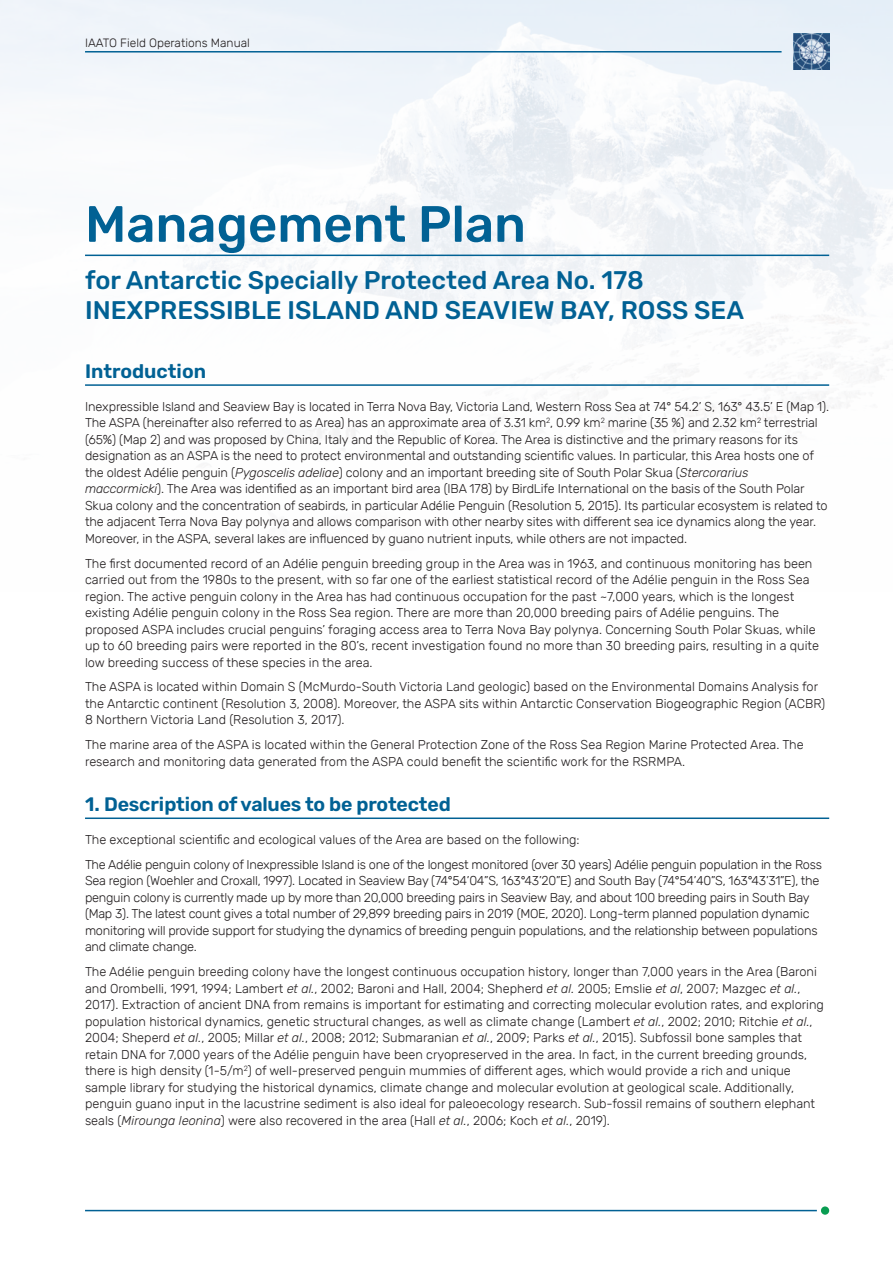
<style>
.page{position:relative;width:893px;height:1263px;background:#fff}
.page>*{position:absolute;margin:0;border:0;box-sizing:border-box;transform-origin:0 0}
.t1{font:500 51px "Rubik";color:#016194}
.t2{font:500 25.5px/30px "Rubik";color:#016194}
.t3{font:600 19.5px "Rubik";letter-spacing:-.01em;color:#016194}
.t4{font:300 12.75px/16.5px "Rubik";color:#231f20}
.t5{font:300 12.75px/16.5px "Rubik";letter-spacing:-.02em;color:#231f20}
.t6{font:300 12px "Rubik";color:#231f20}
.s1{font-style:italic}
</style>
<div class="page">
<hr style="left:85px;top:1210px;width:732px;height:1px;background:#016194">
<div style="left:821px;top:1206px;width:8px;height:9px;background:#099d52;border-radius:50%"></div>
<img style="left:0;top:0;width:893px;height:445px">
<hr style="left:85px;top:51px;width:697px;height:2px;background:#016194">
<hr style="left:85px;top:255px;width:744px;height:1px;background:#016194">
<hr style="left:85px;top:384px;width:744px;height:2px;background:#016194">
<hr style="left:85px;top:817px;width:744px;height:2px;background:#016194">
<p class="t6" style="left:85px;top:37px;width:166px">IAATO Field Operations Manual</p>
<h1 class="t1" style="left:85px;top:195px;width:442px">Management Plan</h1>
<h2 class="t2" style="left:85px;top:266px;width:661px">for Antarctic Specially Protected Area No. 178<br>INEXPRESSIBLE ISLAND AND SEAVIEW BAY, ROSS SEA</h2>
<h3 class="t3" style="left:85px;top:360px;width:123px">Introduction</h3>
<p class="t4" style="left:85px;top:399px;width:746px">Inexpressible Island and Seaview Bay is located in Terra Nova Bay, Victoria Land, Western Ross Sea at 74° 54.2’ S, 163° 43.5’ E (Map 1).<br>The ASPA (hereinafter also referred to as Area) has an approximate area of 3.31 km<sup>2</sup>, 0.99 km<sup>2</sup> marine (35 %) and 2.32 km<sup>2</sup> terrestrial (65%) (Map 2) and was proposed by China, Italy and the Republic of Korea. The Area is distinctive and the primary reasons for its designation as an ASPA is the need to protect environmental and outstanding scientific values. In particular, this Area hosts one of the oldest Adélie penguin (<span class="s1">Pygoscelis adeliae</span>) colony and an important breeding site of South Polar Skua (<span class="s1">Stercorarius maccormicki</span>). The Area was identified as an important bird area (IBA 178) by BirdLife International on the basis of the South Polar Skua colony and the concentration of seabirds, in particular Adélie Penguin (Resolution 5, 2015). Its particular ecosystem is related to the adjacent Terra Nova Bay polynya and allows comparison with other nearby sites with different sea ice dynamics along the year.<br>Moreover, in the ASPA, several lakes are influenced by guano nutrient inputs, while others are not impacted.</p>
<p class="t4" style="left:85px;top:555px;width:736px">The first documented record of an Adélie penguin breeding group in the Area was in 1963, and continuous monitoring has been carried out from the 1980s to the present, with so far one of the earliest statistical record of the Adélie penguin in the Ross Sea region. The active penguin colony in the Area has had continuous occupation for the past ~7,000 years, which is the longest existing Adélie penguin colony in the Ross Sea region. There are more than 20,000 breeding pairs of Adélie penguins. The proposed ASPA includes crucial penguins’ foraging access area to Terra Nova Bay polynya. Concerning South Polar Skuas, while up to 60 breeding pairs were reported in the 80’s, recent investigation found no more than 30 breeding pairs, resulting in a quite low breeding success of these species in the area.</p>
<p class="t4" style="left:85px;top:679px;width:742px">The ASPA is located within Domain S (McMurdo-South Victoria Land geologic) based on the Environmental Domains Analysis for the Antarctic continent (Resolution 3, 2008). Moreover, the ASPA sits within Antarctic Conservation Biogeographic Region (ACBR)<br>8 Northern Victoria Land (Resolution 3, 2017).</p>
<p class="t4" style="left:85px;top:737px;width:720px">The marine area of the ASPA is located within the General Protection Zone of the Ross Sea Region Marine Protected Area. The research and monitoring data generated from the ASPA could benefit the scientific work for the RSRMPA.</p>
<h3 class="t3" style="left:85px;top:793px;width:367px">1. Description of values to be protected</h3>
<p class="t5" style="left:85px;top:828px;width:738px;line-height:24.8px">The exceptional scientific and ecological values of the Area are based on the following:<br>The Adélie penguin colony of Inexpressible Island is one of the longest monitored (over 30 years) Adélie penguin population in the Ross</p>
<p class="t5" style="left:85px;top:873px;width:736px">Sea region (Woehler and Croxall, 1997). Located in Seaview Bay (74°54’04”S, 163°43’20”E) and South Bay (74°54’40”S, 163°43’31”E), the penguin colony is currently made up by more than 20,000 breeding pairs in Seaview Bay, and about 100 breeding pairs in South Bay (Map 3). The latest count gives a total number of 29,899 breeding pairs in 2019 (MOE, 2020). Long-term planned population dynamic monitoring will provide support for studying the dynamics of breeding penguin populations, and the relationship between populations and climate change.</p>
<p class="t4" style="left:85px;top:964px;width:740px">The Adélie penguin breeding colony have the longest continuous occupation history, longer than 7,000 years in the Area (Baroni and Orombelli, 1991, 1994; Lambert <span class="s1">et al.</span>, 2002; Baroni and Hall, 2004; Shepherd <span class="s1">et al.</span> 2005; Emslie <span class="s1">et al</span>, 2007; Mazgec <span class="s1">et al.</span>, 2017). Extraction of ancient DNA from remains is important for estimating and correcting molecular evolution rates, and exploring population historical dynamics, genetic structural changes, as well as climate change (Lambert <span class="s1">et al.</span>, 2002; 2010; Ritchie <span class="s1">et al.</span>, 2004; Sheperd <span class="s1">et al.</span>, 2005; Millar <span class="s1">et al.</span>, 2008; 2012; Submaranian <span class="s1">et al.</span>, 2009; Parks <span class="s1">et al.</span>, 2015). Subfossil bone samples that retain DNA for 7,000 years of the Adélie penguin have been cryopreserved in the area. In fact, in the current breeding grounds, there is high density (1-5/m<sup>2</sup>) of well-preserved penguin mummies of different ages, which would provide a rich and unique sample library for studying the historical dynamics, climate change and molecular evolution at geological scale. Additionally, penguin guano input in the lacustrine sediment is also ideal for paleoecology research. Sub-fossil remains of southern elephant seals (<span class="s1">Mirounga leonina</span>) were also recovered in the area (Hall <span class="s1">et al.</span>, 2006; Koch <span class="s1">et al.</span>, 2019).</p>
</div>
